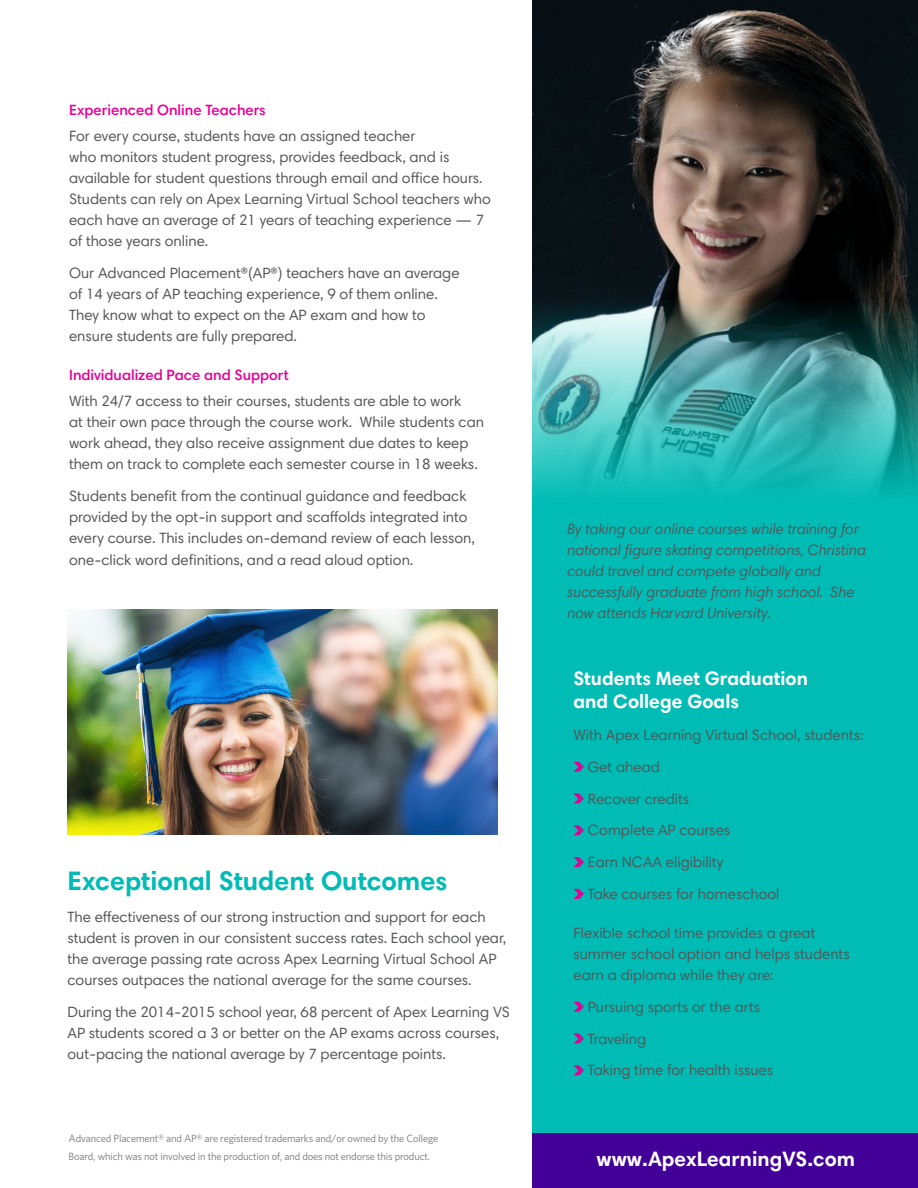
<style>
.page{position:relative;width:918px;height:1188px;background:#fff}
.page>*{position:absolute;margin:0;border:0;box-sizing:border-box;transform-origin:0 0}
.t1{font:700 27px "Harmonia Sans Std";color:#00bcb4}
.t2{font:700 21px "Harmonia Sans Std";color:#fff}
.t3{font:700 19.5px/23.4px "Harmonia Sans Std";color:#fff}
.t4{font:15px/21px "Harmonia Sans Std";color:#55565a}
.t5{font:italic 15px/21px "Harmonia Sans Std";color:#55565a}
.t6{font:600 15px "Harmonia Sans Std";color:#e70095}
.t7{font:10.5px/18px "Whitney";letter-spacing:-.015em;color:#747575}
</style>
<div class="page">
<div style="left:532px;top:500px;width:386px;height:661px;background:#00bcb4"></div>
<img style="left:68px;top:610px;width:429px;height:225px">
<img style="left:532px;top:0;width:386px;height:298px">
<div style="left:532px;top:1134px;width:386px;height:54px;background:#430098"></div>
<svg style="left:573px;top:762px;width:11px;height:10px"></svg>
<svg style="left:573px;top:793px;width:11px;height:11px"></svg>
<svg style="left:573px;top:825px;width:11px;height:10px"></svg>
<svg style="left:573px;top:857px;width:11px;height:10px"></svg>
<svg style="left:573px;top:889px;width:11px;height:10px"></svg>
<svg style="left:573px;top:1002px;width:11px;height:10px"></svg>
<svg style="left:573px;top:1033px;width:11px;height:11px"></svg>
<svg style="left:573px;top:1065px;width:11px;height:10px"></svg>
<img style="left:532px;top:298px;width:386px;height:202px">
<p class="t6" style="left:69px;top:100px;width:198px">Experienced Online Teachers</p>
<p class="t4" style="left:69px;top:125px;width:423px">For every course, students have an assigned teacher<br>who monitors student progress, provides feedback, and is available for student questions through email and office hours.<br>Students can rely on Apex Learning Virtual School teachers who each have an average of 21 years of teaching experience — 7 of those years online.</p>
<p class="t4" style="left:69px;top:262px;width:392px">Our Advanced Placement®(AP®) teachers have an average of 14 years of AP teaching experience, 9 of them online.<br>They know what to expect on the AP exam and how to ensure students are fully prepared.</p>
<p class="t6" style="left:69px;top:365px;width:221px">Individualized Pace and Support</p>
<p class="t4" style="left:69px;top:391px;width:416px">With 24/7 access to their courses, students are able to work<br>at their own pace through the course work. While students can work ahead, they also receive assignment due dates to keep them on track to complete each semester course in 18 weeks.</p>
<p class="t4" style="left:69px;top:485px;width:407px">Students benefit from the continual guidance and feedback provided by the opt-in support and scaffolds integrated into every course. This includes on-demand review of each lesson, one-click word definitions, and a read aloud option.</p>
<h1 class="t1" style="left:68px;top:864px;width:381px">Exceptional Student Outcomes</h1>
<p class="t4" style="left:68px;top:906px;width:440px">The effectiveness of our strong instruction and support for each student is proven in our consistent success rates. Each school year, the average passing rate across Apex Learning Virtual School AP courses outpaces the national average for the same courses.</p>
<p class="t4" style="left:68px;top:1001px;width:444px">During the 2014-2015 school year, 68 percent of Apex Learning VS<br>AP students scored a 3 or better on the AP exams across courses, out-pacing the national average by 7 percentage points.</p>
<p class="t7" style="left:69px;top:1129px;width:371px">Advanced Placement® and AP® are registered trademarks and/or owned by the College<br>Board, which was not involved in the production of, and does not endorse this product.</p>
<p class="t5" style="left:567px;top:519px;width:300px">By taking our online courses while training for national figure skating competitions, Christina could travel and compete globally and successfully graduate from high school. She now attends Harvard University.</p>
<h3 class="t3" style="left:573px;top:666px;width:236px">Students Meet Graduation and College Goals</h3>
<p class="t4" style="left:588px;top:719px;width:277px;line-height:31.8px;text-indent:-14px">With Apex Learning Virtual School, students:<br>Get ahead<br>Recover credits<br>Complete AP courses<br>Earn NCAA eligibility<br>Take courses for homeschool</p>
<p class="t4" style="left:573px;top:922px;width:278px">Flexible school time provides a great summer school option and helps students earn a diploma while they are:</p>
<p class="t4" style="left:588px;top:991px;width:187px;line-height:31.8px">Pursuing sports or the arts<br>Traveling<br>Taking time for health issues</p>
<h2 class="t2" style="left:597px;top:1145px;width:260px">www.ApexLearningVS.com</h2>
</div>
